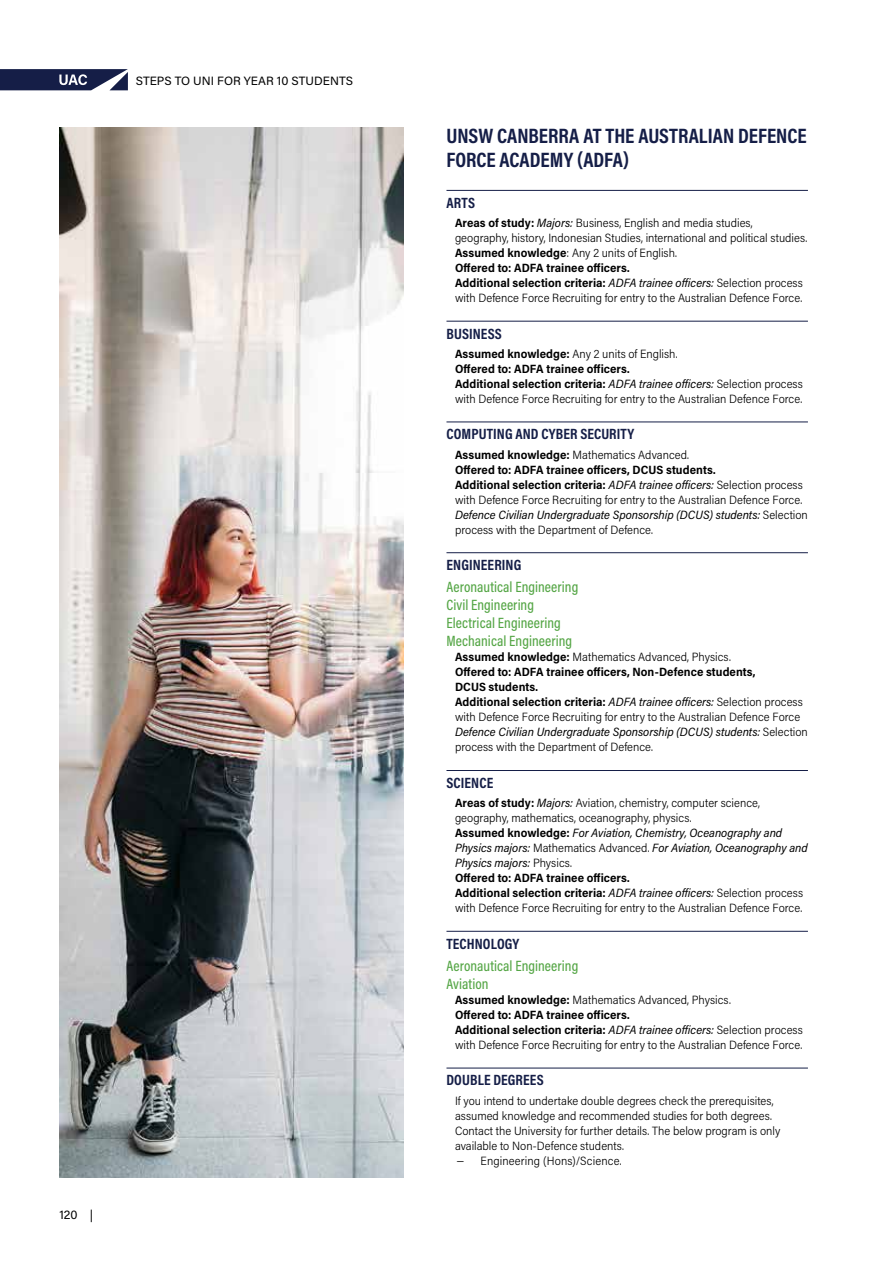
<style>
.page{position:relative;width:893px;height:1263px;background:#fff}
.page>*{position:absolute;margin:0;border:0;box-sizing:border-box;transform-origin:0 0}
.t1{font:700 21px/24px "Acumin Pro Cond";color:#151e47}
.t2{font:500 15px/18px "Acumin Pro Cond";letter-spacing:.005em;color:#55a646}
.t3{font:700 15px "Acumin Pro Cond";letter-spacing:.01em;color:#151e47}
.t4{font:300 12px/15px "Acumin Pro Semi Cond";color:#000}
.t5{font:12px "Acumin Pro";color:#000}
.t6{font:300 12px "Acumin Pro";color:#000}
.s1{font-weight:700}
.s2{font-weight:400;font-style:italic}
</style>
<div class="page">
<svg style="left:0;top:69px;width:128px;height:21px;background:#343c60"></svg>
<img style="left:60px;top:128px;width:344px;height:1050px">
<hr style="left:446px;top:190px;width:362px;height:1px;background:#151e47">
<hr style="left:446px;top:321px;width:362px;height:1px;background:#151e47">
<hr style="left:446px;top:422px;width:362px;height:1px;background:#151e47">
<hr style="left:446px;top:552px;width:362px;height:1px;background:#151e47">
<hr style="left:446px;top:770px;width:362px;height:1px;background:#151e47">
<hr style="left:446px;top:931px;width:362px;height:1px;background:#151e47">
<hr style="left:446px;top:1068px;width:362px;height:1px;background:#151e47">
<p class="t5" style="left:136px;top:73px;width:219px">STEPS TO UNI FOR YEAR 10 STUDENTS</p>
<p class="t5" style="left:60px;top:1206px;width:35px">120 |</p>
<h1 class="t1" style="left:446px;top:123px;width:362px">UNSW CANBERRA AT THE AUSTRALIAN DEFENCE<br>FORCE ACADEMY (ADFA)</h1>
<p class="t3" style="left:446px;top:193px;width:30px">ARTS</p>
<p class="t4" style="left:455px;top:215px;width:354px"><span class="s1">Areas of study:</span> <span class="s2">Majors:</span> Business, English and media studies, geography, history, Indonesian Studies, international and political studies.<br><span class="s1">Assumed knowledge</span>: Any 2 units of English.<br><span class="s1">Offered to: ADFA trainee officers.<br>Additional selection criteria:</span> <span class="s2">ADFA trainee officers:</span> Selection process with Defence Force Recruiting for entry to the Australian Defence Force.</p>
<p class="t3" style="left:446px;top:323px;width:57px">BUSINESS</p>
<p class="t4" style="left:455px;top:346px;width:349px"><span class="s1">Assumed knowledge:</span> Any 2 units of English.<br><span class="s1">Offered to: ADFA trainee officers.<br>Additional selection criteria:</span> <span class="s2">ADFA trainee officers:</span> Selection process with Defence Force Recruiting for entry to the Australian Defence Force.</p>
<p class="t3" style="left:446px;top:424px;width:189px">COMPUTING AND CYBER SECURITY</p>
<p class="t4" style="left:455px;top:446px;width:354px"><span class="s1">Assumed knowledge:</span> Mathematics Advanced.<br><span class="s1">Offered to: ADFA trainee officers, DCUS students.<br>Additional selection criteria:</span> <span class="s2">ADFA trainee officers:</span> Selection process with Defence Force Recruiting for entry to the Australian Defence Force.<br><span class="s2">Defence Civilian Undergraduate Sponsorship (DCUS) students:</span> Selection process with the Department of Defence.</p>
<p class="t3" style="left:446px;top:555px;width:76px">ENGINEERING</p>
<p class="t2" style="left:446px;top:578px;width:133px">Aeronautical Engineering<br>Civil Engineering<br>Electrical Engineering<br>Mechanical Engineering</p>
<p class="t4" style="left:455px;top:649px;width:354px"><span class="s1">Assumed knowledge:</span> Mathematics Advanced, Physics.<br><span class="s1">Offered to: ADFA trainee officers, Non-Defence students,<br>DCUS students.<br>Additional selection criteria:</span> <span class="s2">ADFA trainee officers:</span> Selection process with Defence Force Recruiting for entry to the Australian Defence Force <span class="s2">Defence Civilian Undergraduate Sponsorship (DCUS) students:</span> Selection process with the Department of Defence.</p>
<p class="t3" style="left:446px;top:773px;width:48px">SCIENCE</p>
<p class="t4" style="left:455px;top:795px;width:354px"><span class="s1">Areas of study:</span> <span class="s2">Majors:</span> Aviation, chemistry, computer science, geography, mathematics, oceanography, physics.<br><span class="s1">Assumed knowledge:</span> <span class="s2">For Aviation, Chemistry, Oceanography and Physics majors:</span> Mathematics Advanced. <span class="s2">For Aviation, Oceanography and Physics majors:</span> Physics.<br><span class="s1">Offered to: ADFA trainee officers.<br>Additional selection criteria:</span> <span class="s2">ADFA trainee officers:</span> Selection process with Defence Force Recruiting for entry to the Australian Defence Force.</p>
<p class="t3" style="left:446px;top:933px;width:74px">TECHNOLOGY</p>
<p class="t2" style="left:446px;top:956px;width:133px">Aeronautical Engineering<br>Aviation</p>
<p class="t4" style="left:455px;top:992px;width:349px"><span class="s1">Assumed knowledge:</span> Mathematics Advanced, Physics.<br><span class="s1">Offered to: ADFA trainee officers.<br>Additional selection criteria:</span> <span class="s2">ADFA trainee officers:</span> Selection process with Defence Force Recruiting for entry to the Australian Defence Force.</p>
<p class="t3" style="left:446px;top:1070px;width:99px">DOUBLE DEGREES</p>
<p class="t4" style="left:455px;top:1092px;width:327px">If you intend to undertake double degrees check the prerequisites, assumed knowledge and recommended studies for both degrees.<br>Contact the University for further details. The below program is only available to Non-Defence students.</p>
<p class="t6" style="left:456px;top:1152px;width:10px">−</p>
<p class="t4" style="left:480px;top:1152px;width:143px">Engineering (Hons)/Science.</p>
</div>
